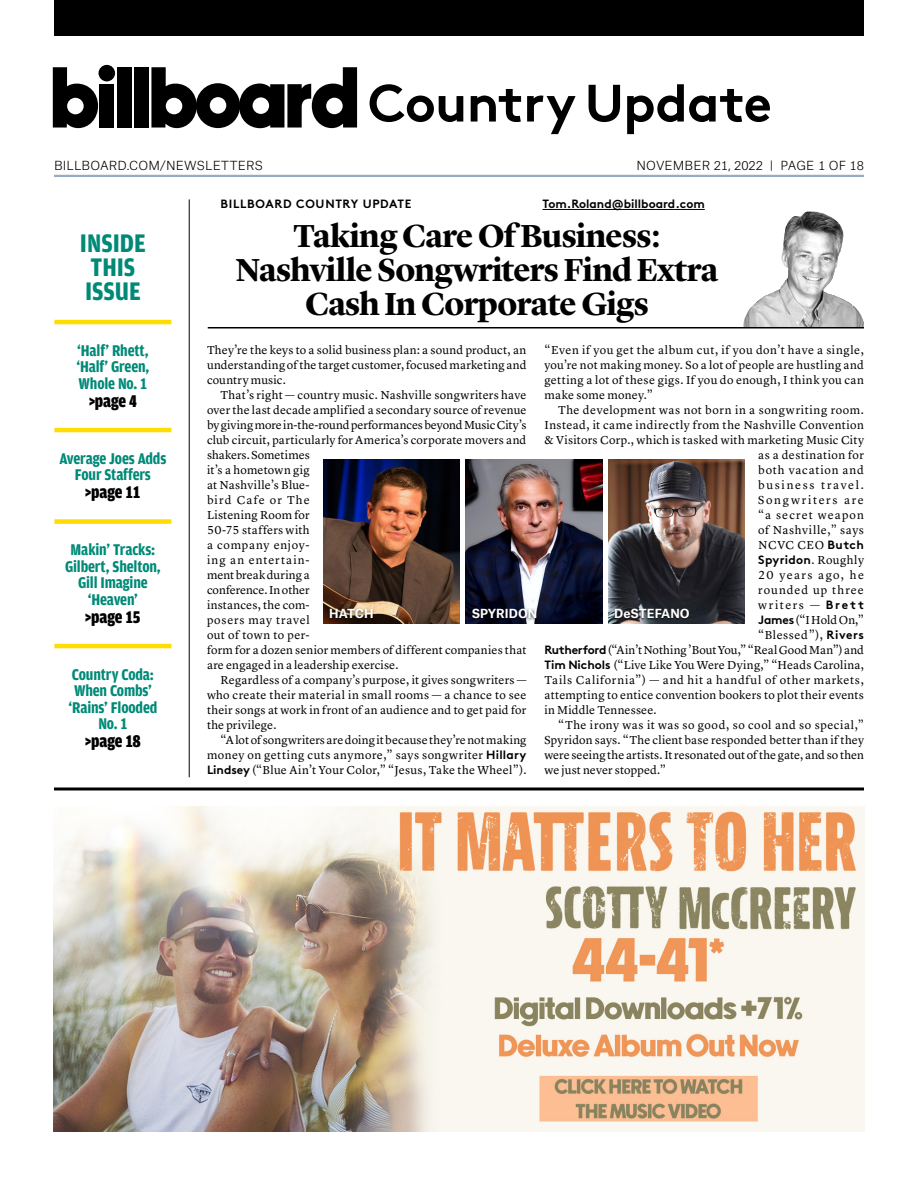
<style>
.page{position:relative;width:918px;height:1188px;background:#fff}
.page>*{position:absolute;margin:0;border:0;box-sizing:border-box;transform-origin:0 0}
.t1{font:700 52.5px "Brown";letter-spacing:-.01em;color:#000}
._20_Page_One_Hed_Lar{font:700 33px/33.8px "Lyon Display";letter-spacing:-.015em;color:#000;text-align:center}
.TOC_Inside{font:700 27px/24px "Amplitude Cond";color:#008977}
._20_TOC__page_tk{font:900 18px "Amplitude Cond";letter-spacing:-.01em;color:#000}
._20_TOC{font:700 16.5px/16.5px "Amplitude Cond";letter-spacing:-.01em;color:#008977;text-align:center}
._20_Text1{font:12px/15px "Lyon Text";letter-spacing:.025em;color:#000;text-align:justify}
._20_Text1-2{font:12px "Lyon Text";letter-spacing:.045em;color:#000}
._20_Text1-3{font:12px "Lyon Text";letter-spacing:.005em;color:#000}
.t2{font:300 12px "Atlas Grotesk";letter-spacing:.01em;color:#000}
._20_Text1-4{font:12px "Lyon Text";letter-spacing:.06em;color:#000}
._20_Text1-5{font:700 12px "Brown";color:#000}
._20_Text1-6{font:700 12px "Brown";letter-spacing:.05em;color:#000}
.Cap1_Body{font:700 12px "Atlas Grotesk";color:#fff}
._20_Text1-7{font:12px "Lyon Text";letter-spacing:.05em;color:#000}
._20_Text1-8{font:700 12px "Brown";letter-spacing:.025em;color:#000}
._20_Text1-9{font:12px "Lyon Text";letter-spacing:.065em;color:#000}
._20_Text1-10{font:12px "Lyon Text";letter-spacing:.135em;color:#000}
._20_Text1-11{font:12px "Lyon Text";letter-spacing:.14em;color:#000}
._20_Text1-12{font:12px "Lyon Text";letter-spacing:.09em;color:#000}
._20_Text1-13{font:12px "Lyon Text";letter-spacing:.085em;color:#000}
._20_Text1-14{font:12px "Lyon Text";letter-spacing:.11em;color:#000}
._20_Text1-15{font:12px "Lyon Text";letter-spacing:.125em;color:#000}
.s1{font-family:"Brown";font-weight:700}
.s2{font-family:"Lyon Text";font-weight:400}
</style>
<div class="page">
<hr style="left:54px;top:175px;width:810px;height:2px;background:#95acc2">
<hr style="left:189px;top:199px;width:1px;height:578px;background:#000">
<div style="left:54px;top:0;width:810px;height:36px;background:#000"></div>
<div style="left:100px;top:84px;width:14px;height:44px;background:#000"></div>
<div style="left:117px;top:67px;width:14px;height:61px;background:#000"></div>
<div style="left:134px;top:67px;width:14px;height:61px;background:#000"></div>
<div style="left:99px;top:65px;width:16px;height:16px;background:#000;border-radius:50%"></div>
<svg style="left:53px;top:67px;width:45px;height:61px"></svg>
<svg style="left:151px;top:67px;width:206px;height:61px"></svg>
<hr style="left:543px;top:209px;width:162px;height:1px;background:#000">
<hr style="left:208px;top:327px;width:656px;height:1px;background:#000">
<img style="left:744px;top:212px;width:120px;height:115px">
<hr style="left:54px;top:320px;width:117px;height:4px;background:#fd0">
<hr style="left:54px;top:428px;width:117px;height:4px;background:#fd0">
<div style="left:54px;top:519px;width:117px;height:5px;background:#fd0"></div>
<hr style="left:54px;top:644px;width:117px;height:4px;background:#fd0">
<hr style="left:54px;top:788px;width:810px;height:2px;background:#000">
<img style="left:323px;top:459px;width:137px;height:165px">
<img style="left:466px;top:459px;width:136px;height:165px">
<img style="left:608px;top:459px;width:137px;height:165px">
<div style="left:328px;top:607px;width:47px;height:15px;background:#000;opacity:.75"></div>
<div style="left:470px;top:607px;width:69px;height:15px;background:#000;opacity:.75"></div>
<div style="left:614px;top:608px;width:76px;height:13px;background:#000;opacity:.65"></div>
<img style="left:54px;top:807px;width:810px;height:324px">
<h1 class="t1" style="left:368px;top:61px;width:405px">Country Update</h1>
<p class="t2" style="left:54px;top:156px;width:211px">BILLBOARD.COM/NEWSLETTERS</p>
<p class="t2" style="left:637px;top:156px;width:229px">NOVEMBER 21, 2022 | PAGE 1 OF 18</p>
<p class="TOC_Inside" style="left:80px;top:232px;width:68px">INSIDE<br>THIS<br>ISSUE</p>
<p class="_20_TOC" style="left:76px;top:342px;width:74px;text-align:justify">‘Half’ Rhett, ‘Half’ Green, Whole No. 1</p>
<p class="_20_TOC__page_tk" style="left:89px;top:391px;width:49px">&gt;page 4</p>
<p class="_20_TOC" style="left:59px;top:450px;width:108px">Average Joes Adds<br>Four Staffers</p>
<p class="_20_TOC__page_tk" style="left:85px;top:483px;width:57px">&gt;page 11</p>
<p class="_20_TOC" style="left:65px;top:542px;width:97px">Makin’ Tracks:<br>Gilbert, Shelton,<br>Gill Imagine ‘Heaven’</p>
<p class="_20_TOC__page_tk" style="left:85px;top:607px;width:57px">&gt;page 15</p>
<p class="_20_TOC" style="left:69px;top:666px;width:90px">Country Coda:<br>When Combs’ ‘Rains’ Flooded<br>No. 1</p>
<p class="_20_TOC__page_tk" style="left:85px;top:732px;width:57px">&gt;page 18</p>
<p class="_20_Text1-6" style="left:221px;top:194px;width:192px">BILLBOARD COUNTRY UPDATE</p>
<p class="_20_Text1-5" style="left:543px;top:194px;width:164px">Tom.Roland@billboard.com</p>
<p class="_20_Page_One_Hed_Lar" style="left:236px;top:217px;width:484px">Taking Care Of Business:<br>Nashville Songwriters Find Extra<br>Cash In Corporate Gigs</p>
<p class="_20_Text1" style="left:544px;top:342px;width:321px">“Even if you get the album cut, if you don’t have a single, you’re not making money. So a lot of people are hustling and getting a lot of these gigs. If you do enough, I think you can make some money.”</p>
<p class="_20_Text1-2" style="left:558px;top:401px;width:307px">The development was not born in a songwriting room.</p>
<p class="_20_Text1" style="left:544px;top:417px;width:321px">Instead, it came indirectly from the Nashville Convention</p>
<p class="_20_Text1" style="left:544px;top:432px;width:321px">&amp; Visitors Corp., which is tasked with marketing Music City</p>
<p class="_20_Text1" style="left:758px;top:447px;width:107px">as a destination for</p>
<p class="_20_Text1-9" style="left:758px;top:461px;width:107px">both vacation and</p>
<p class="_20_Text1-10" style="left:758px;top:476px;width:107px">business travel.</p>
<p class="_20_Text1-11" style="left:758px;top:491px;width:107px">Songwriters are</p>
<p class="_20_Text1-12" style="left:758px;top:506px;width:107px">“a secret weapon</p>
<p class="_20_Text1-7" style="left:758px;top:521px;width:107px">of Nashville,” says</p>
<p class="_20_Text1" style="left:758px;top:537px;width:107px">NCVC CEO <span class="s1">Butch</span></p>
<p class="_20_Text1-8" style="left:758px;top:550px;width:107px">Spyridon<span class="s2">. Roughly</span></p>
<p class="_20_Text1-14" style="left:758px;top:566px;width:107px">20 years ago, he</p>
<p class="_20_Text1-13" style="left:758px;top:581px;width:107px">rounded up three</p>
<p class="_20_Text1-15" style="left:758px;top:596px;width:107px">writers — <span class="s1">Brett</span></p>
<p class="_20_Text1" style="left:758px;top:612px;width:107px"><span class="s1">James</span> (“I Hold On,”</p>
<p class="_20_Text1-2" style="left:758px;top:626px;width:107px">“Blessed”), <span class="s1">Rivers</span></p>
<p class="_20_Text1-3" style="left:545px;top:641px;width:321px"><span class="s1">Rutherford</span> (“Ain’t Nothing ’Bout You,” “Real Good Man”) and</p>
<p class="_20_Text1" style="left:545px;top:657px;width:321px"><span class="s1">Tim Nichols</span> (“Live Like You Were Dying,” “Heads Carolina,</p>
<p class="_20_Text1-4" style="left:545px;top:671px;width:321px">Tails California”) — and hit a handful of other markets,</p>
<p class="_20_Text1" style="left:545px;top:687px;width:321px">attempting to entice convention bookers to plot their events</p>
<p class="_20_Text1" style="left:545px;top:702px;width:114px">in Middle Tennessee.</p>
<p class="_20_Text1" style="left:545px;top:717px;width:321px;text-indent:14px">“The irony was it was so good, so cool and so special,” Spyridon says. “The client base responded better than if they were seeing the artists. It resonated out of the gate, and so then we just never stopped.”</p>
<p class="_20_Text1" style="left:207px;top:342px;width:321px">They’re the keys to a solid business plan: a sound product, an understanding of the target customer, focused marketing and country music.</p>
<p class="_20_Text1" style="left:207px;top:387px;width:321px;text-align:left;text-indent:14px">That’s right — country music. Nashville songwriters have over the last decade amplified a secondary source of revenue by giving more in-the-round performances beyond Music City’s club circuit, particularly for America’s corporate movers and shakers. Sometimes<br>it’s a hometown gig<br>at Nashville’s Blue-<br>bird Cafe or The<br>Listening Room for<br>50-75 staffers with<br>a company enjoy-<br>ing an entertain-<br>ment break during a<br>conference. In other<br>instances, the com-<br>posers may travel<br>out of town to per-<br>form for a dozen senior members of different companies that are engaged in a leadership exercise.</p>
<p class="_20_Text1" style="left:207px;top:672px;width:321px;text-indent:14px">Regardless of a company’s purpose, it gives songwriters — who create their material in small rooms — a chance to see their songs at work in front of an audience and to get paid for the privilege.</p>
<p class="_20_Text1" style="left:207px;top:732px;width:321px;text-indent:14px">“A lot of songwriters are doing it because they’re not making money on getting cuts anymore,” says songwriter <span class="s1">Hillary Lindsey</span> (“Blue Ain’t Your Color,” “Jesus, Take the Wheel”).</p>
<p class="Cap1_Body" style="left:329px;top:604px;width:46px">HATCH</p>
<p class="Cap1_Body" style="left:472px;top:604px;width:67px">SPYRIDON</p>
<p class="Cap1_Body" style="left:614px;top:604px;width:77px">DeSTEFANO</p>
</div>
